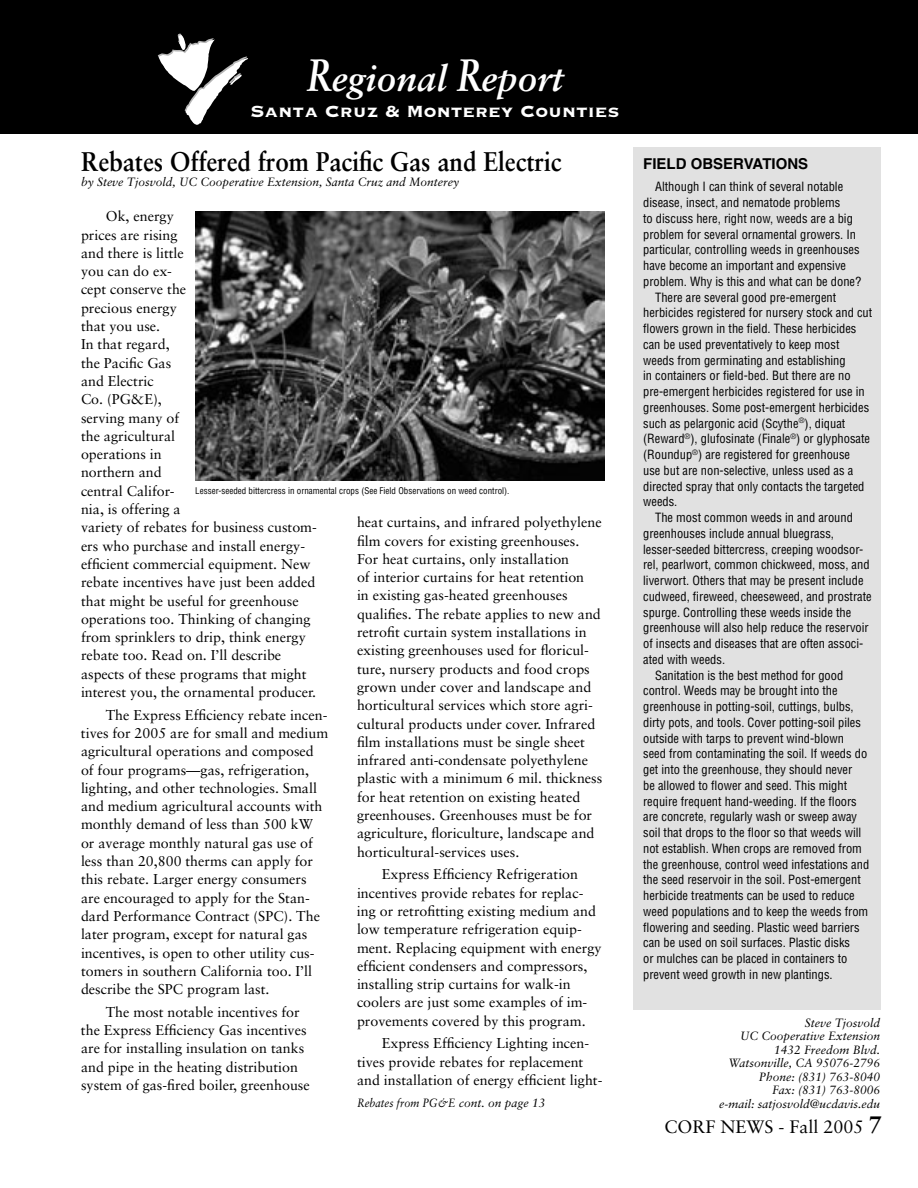
<style>
.page{position:relative;width:918px;height:1188px;background:#fff}
.page>*{position:absolute;margin:0;border:0;box-sizing:border-box;transform-origin:0 0}
.t1{font:italic 700 36.3px "Sabon";color:#fff}
.t2{font:700 27px "Sabon";color:#000;scale:.9 1}
.t3{font:21.15px "Copperplate Thirty Three BC";color:#fff}
.t4{font:18px "Sabon";color:#000}
.t5{font:700 15px "Helvetica";color:#000}
.t6{font:14.25px/18.3px "Sabon";color:#000}
.t7{font:condensed 12.45px "Helvetica";color:#000}
.t8{font:italic 12px/13.5px "Sabon";color:#000;text-align:right}
.t9{font:italic 12px "Sabon";color:#000;scale:.9 1}
.t10{font:condensed 9px "Helvetica";color:#000}
.s1{font-size:45.45px}
.s2{font-weight:700;font-size:24px}
</style>
<div class="page">
<div style="left:0;top:0;width:918px;height:134px;background:#000"></div>
<svg style="left:158px;top:34px;width:90px;height:91px"></svg>
<div style="left:633px;top:147px;width:247px;height:862px;background:#e1e1e1"></div>
<img style="left:196px;top:212px;width:408px;height:268px">
<h1 class="t1" style="left:307px;top:56px;width:257px"><span class="s1">R</span>egional <span class="s1">R</span>eport</h1>
<h3 class="t3" style="left:251px;top:100px;width:370px">Santa Cruz &amp; Monterey Counties</h3>
<h2 class="t2" style="left:81px;top:145px;width:536px">Rebates Offered from Pacific Gas and Electric</h2>
<p class="t8" style="left:81px;top:176px;width:380px">by Steve Tjosvold, UC Cooperative Extension, Santa Cruz and Monterey</p>
<p class="t6" style="left:81px;top:207px;width:237px;text-indent:25px">Ok, energy<br>prices are rising<br>and there is little<br>you can do ex-<br>cept conserve the<br>precious energy<br>that you use.<br>In that regard,<br>the Pacific Gas<br>and Electric<br>Co. (PG&amp;E),<br>serving many of<br>the agricultural<br>operations in<br>northern and<br>central Califor-<br>nia, is offering a<br>variety of rebates for business custom&shy;ers who purchase and install energy&shy;efficient commercial equipment. New rebate incentives have just been added that might be useful for greenhouse operations too. Thinking of changing from sprinklers to drip, think energy rebate too. Read on. I’ll describe aspects of these programs that might interest you, the ornamental producer.</p>
<p class="t6" style="left:81px;top:705px;width:249px;text-indent:25px">The Express Efficiency rebate incen&shy;tives for 2005 are for small and medium agricultural operations and composed of four programs—gas, refrigeration, lighting, and other technologies. Small and medium agricultural accounts with monthly demand of less than 500 kW or average monthly natural gas use of less than 20,800 therms can apply for this rebate. Larger energy consumers are encouraged to apply for the Stan&shy;dard Performance Contract (SPC). The later program, except for natural gas incentives, is open to other utility cus&shy;tomers in southern California too. I’ll describe the SPC program last.</p>
<p class="t6" style="left:81px;top:1003px;width:230px;text-indent:25px">The most notable incentives for the Express Efficiency Gas incentives are for installing insulation on tanks and pipe in the heating distribution system of gas-fired boiler, greenhouse</p>
<p class="t10" style="left:195px;top:485px;width:316px">Lesser-seeded bittercress in ornamental crops (See Field Observations on weed control).</p>
<p class="t6" style="left:357px;top:513px;width:247px">heat curtains, and infrared polyethylene film covers for existing greenhouses.<br>For heat curtains, only installation<br>of interior curtains for heat retention<br>in existing gas-heated greenhouses qualifies. The rebate applies to new and retrofit curtain system installations in existing greenhouses used for floricul&shy;ture, nursery products and food crops grown under cover and landscape and horticultural services which store agri&shy;cultural products under cover. Infrared film installations must be single sheet infrared anti-condensate polyethylene plastic with a minimum 6 mil. thickness for heat retention on existing heated greenhouses. Greenhouses must be for agriculture, floriculture, landscape and horticultural-services uses.</p>
<p class="t6" style="left:357px;top:865px;width:246px;text-indent:25px">Express Efficiency Refrigeration incentives provide rebates for replac&shy;ing or retrofitting existing medium and low temperature refrigeration equip&shy;ment. Replacing equipment with energy efficient condensers and compressors, installing strip curtains for walk-in coolers are just some examples of im&shy;provements covered by this program.</p>
<p class="t6" style="left:357px;top:1034px;width:247px;text-indent:25px">Express Efficiency Lighting incen&shy;tives provide rebates for replacement and installation of energy efficient light-</p>
<p class="t9" style="left:357px;top:1095px;width:211px">Rebates from PG&amp;E cont. on page 13</p>
<p class="t5" style="left:643px;top:154px;width:167px">FIELD OBSERVATIONS</p>
<p class="t7" style="left:655px;top:179px;width:190px">Although I can think of several notable</p>
<p class="t7" style="left:643px;top:195px;width:199px">disease, insect, and nematode problems</p>
<p class="t7" style="left:643px;top:210px;width:211px">to discuss here, right now, weeds are a big</p>
<p class="t7" style="left:643px;top:226px;width:214px">problem for several ornamental growers. In</p>
<p class="t7" style="left:643px;top:242px;width:218px">particular, controlling weeds in greenhouses</p>
<p class="t7" style="left:643px;top:258px;width:204px">have become an important and expensive</p>
<p class="t7" style="left:643px;top:273px;width:220px">problem. Why is this and what can be done?</p>
<p class="t7" style="left:655px;top:289px;width:183px">There are several good pre-emergent</p>
<p class="t7" style="left:643px;top:305px;width:231px">herbicides registered for nursery stock and cut</p>
<p class="t7" style="left:643px;top:321px;width:215px">flowers grown in the field. These herbicides</p>
<p class="t7" style="left:643px;top:336px;width:198px">can be used preventatively to keep most</p>
<p class="t7" style="left:643px;top:352px;width:204px">weeds from germinating and establishing</p>
<p class="t7" style="left:643px;top:368px;width:209px">in containers or field-bed. But there are no</p>
<p class="t7" style="left:643px;top:384px;width:223px">pre-emergent herbicides registered for use in</p>
<p class="t7" style="left:643px;top:399px;width:228px">greenhouses. Some post-emergent herbicides</p>
<p class="t7" style="left:643px;top:415px;width:204px">such as pelargonic acid (Scythe<sup>®</sup>), diquat</p>
<p class="t7" style="left:643px;top:431px;width:228px">(Reward<sup>®</sup>), glufosinate (Finale<sup>®</sup>) or glyphosate</p>
<p class="t7" style="left:643px;top:447px;width:208px">(Roundup<sup>®</sup>) are registered for greenhouse</p>
<p class="t7" style="left:643px;top:462px;width:212px">use but are non-selective, unless used as a</p>
<p class="t7" style="left:643px;top:478px;width:223px">directed spray that only contacts the targeted</p>
<p class="t7" style="left:643px;top:494px;width:36px">weeds.</p>
<p class="t7" style="left:655px;top:510px;width:199px">The most common weeds in and around</p>
<p class="t7" style="left:643px;top:525px;width:192px">greenhouses include annual bluegrass,</p>
<p class="t7" style="left:643px;top:541px;width:222px">lesser-seeded bittercress, creeping woodsor-</p>
<p class="t7" style="left:643px;top:557px;width:228px">rel, pearlwort, common chickweed, moss, and</p>
<p class="t7" style="left:643px;top:573px;width:222px">liverwort. Others that may be present include</p>
<p class="t7" style="left:643px;top:588px;width:230px">cudweed, fireweed, cheeseweed, and prostrate</p>
<p class="t7" style="left:643px;top:604px;width:210px">spurge. Controlling these weeds inside the</p>
<p class="t7" style="left:643px;top:620px;width:227px">greenhouse will also help reduce the reservoir</p>
<p class="t7" style="left:643px;top:636px;width:222px">of insects and diseases that are often associ-</p>
<p class="t7" style="left:643px;top:651px;width:83px">ated with weeds.</p>
<p class="t7" style="left:655px;top:667px;width:190px">Sanitation is the best method for good</p>
<p class="t7" style="left:643px;top:683px;width:196px">control. Weeds may be brought into the</p>
<p class="t7" style="left:643px;top:699px;width:212px">greenhouse in potting-soil, cuttings, bulbs,</p>
<p class="t7" style="left:643px;top:714px;width:219px">dirty pots, and tools. Cover potting-soil piles</p>
<p class="t7" style="left:643px;top:730px;width:202px">outside with tarps to prevent wind-blown</p>
<p class="t7" style="left:643px;top:746px;width:226px">seed from contaminating the soil. If weeds do</p>
<p class="t7" style="left:643px;top:762px;width:211px">get into the greenhouse, they should never</p>
<p class="t7" style="left:643px;top:777px;width:205px">be allowed to flower and seed. This might</p>
<p class="t7" style="left:643px;top:793px;width:215px">require frequent hand-weeding. If the floors</p>
<p class="t7" style="left:643px;top:809px;width:215px">are concrete, regularly wash or sweep away</p>
<p class="t7" style="left:643px;top:825px;width:220px">soil that drops to the floor so that weeds will</p>
<p class="t7" style="left:643px;top:840px;width:220px">not establish. When crops are removed from</p>
<p class="t7" style="left:643px;top:856px;width:228px">the greenhouse, control weed infestations and</p>
<p class="t7" style="left:643px;top:872px;width:219px">the seed reservoir in the soil. Post-emergent</p>
<p class="t7" style="left:643px;top:888px;width:213px">herbicide treatments can be used to reduce</p>
<p class="t7" style="left:643px;top:903px;width:227px">weed populations and to keep the weeds from</p>
<p class="t7" style="left:643px;top:919px;width:218px">flowering and seeding. Plastic weed barriers</p>
<p class="t7" style="left:643px;top:935px;width:208px">can be used on soil surfaces. Plastic disks</p>
<p class="t7" style="left:643px;top:951px;width:206px">or mulches can be placed in containers to</p>
<p class="t7" style="left:643px;top:966px;width:191px">prevent weed growth in new plantings.</p>
<p class="t8" style="left:719px;top:1016px;width:162px">Steve Tjosvold<br>UC Cooperative Extension<br>1432 Freedom Blvd.<br>Watsonville, CA 95076-2796<br>Phone: (831) 763-8040<br>Fax: (831) 763-8006<br>e-mail: satjosvold@ucdavis.edu</p>
<p class="t4" style="left:664px;top:1116px;width:219px">CORF NEWS - Fall 2005 <span class="s2">7</span></p>
</div>
